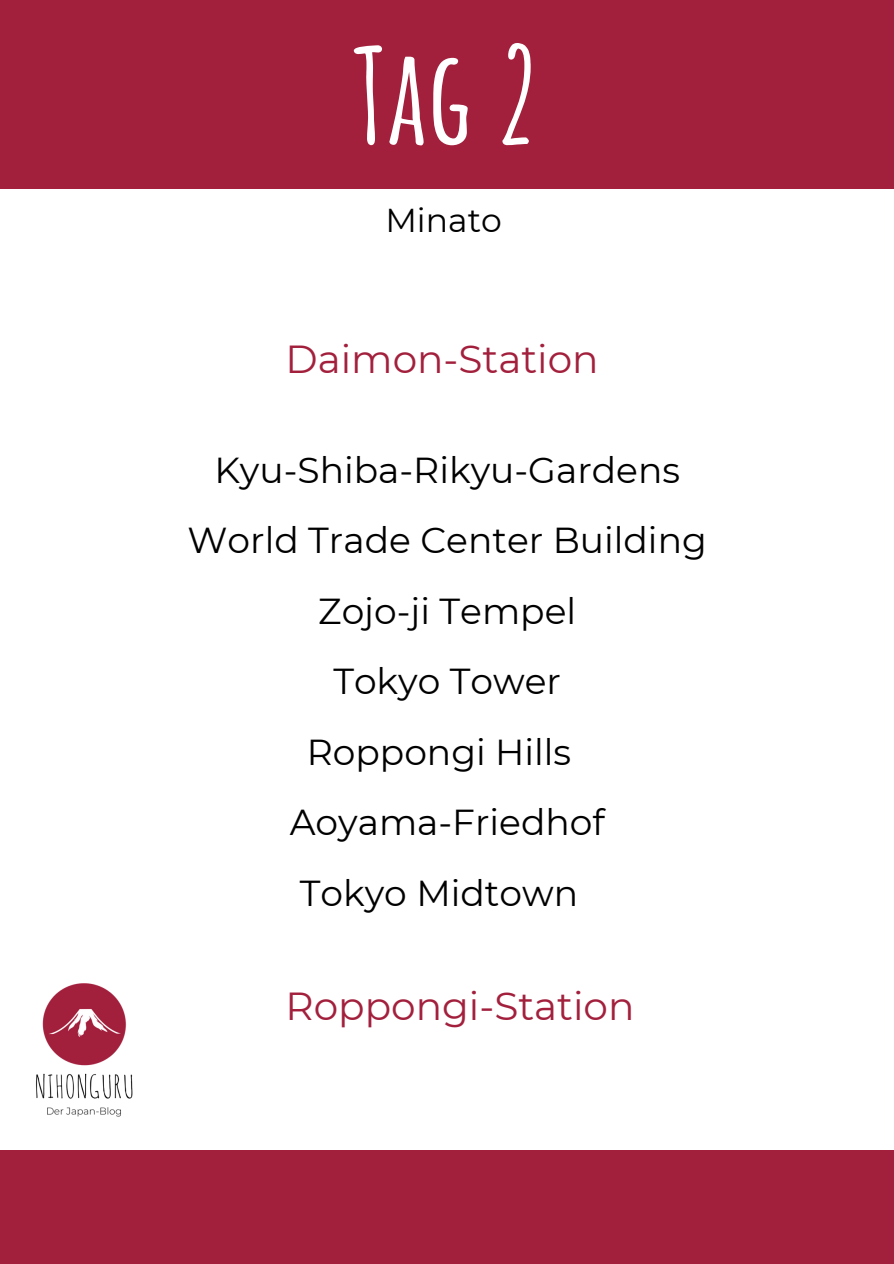
<style>
.page{position:relative;width:894px;height:1264px;background:#fff}
.page>*{position:absolute;margin:0;border:0;box-sizing:border-box;transform-origin:0 0}
.t1{font:700 130.65px "Amatic SC";color:#fff}
.t2{font:39px "Montserrat";color:#a3203d}
.t3{font:36px/70.5px "Montserrat";color:#000;text-align:center}
.t4{font:33px "Montserrat";color:#000}
</style>
<div class="page">
<img style="left:36px;top:983px;width:97px;height:134px">
<div style="left:0;top:0;width:892px;height:189px;background:#a3203d"></div>
<div style="left:0;top:1150px;width:892px;height:113px;background:#a3203d"></div>
<h1 class="t1" style="left:353px;top:11px;width:189px">Tag 2</h1>
<p class="t4" style="left:385px;top:200px;width:118px">Minato</p>
<p class="t2" style="left:285px;top:336px;width:315px">Daimon-Station</p>
<p class="t3" style="left:187px;top:434px;width:520px">Kyu-Shiba-Rikyu-Gardens<br>World Trade Center Building<br>Zojo-ji Tempel<br>Tokyo Tower<br>Roppongi Hills<br>Aoyama-Friedhof<br>Tokyo Midtown</p>
<p class="t2" style="left:285px;top:982px;width:350px">Roppongi-Station</p>
</div>
